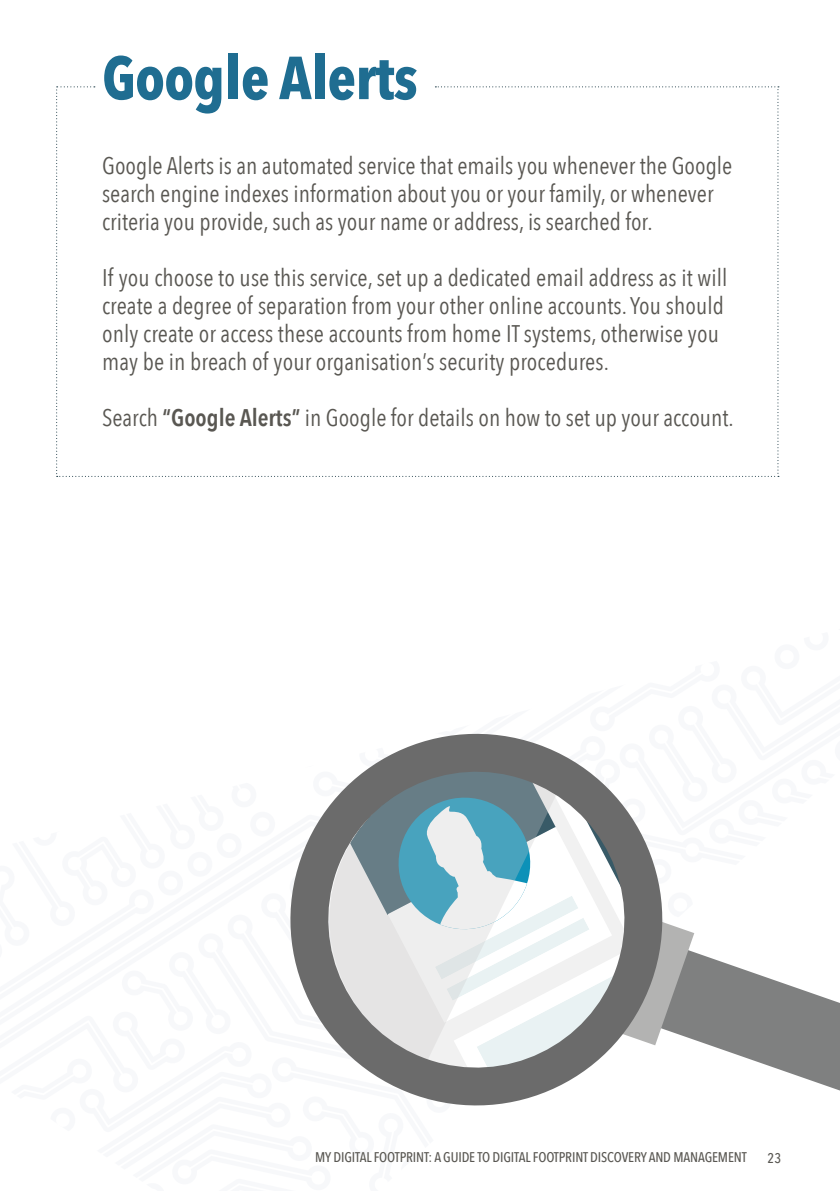
<style>
.page{position:relative;width:840px;height:1191px;background:#fff}
.page>*{position:absolute;margin:0;border:0;box-sizing:border-box;transform-origin:0 0}
.t1{font:700 60px "Avenir Next Condensed";letter-spacing:-.01em;color:#1f6d91}
.t2{font:24px/28px "Avenir Next Condensed";color:#595752}
.t3{font:500 14px "Avenir Next Condensed";letter-spacing:-.01em;color:#595752}
.s1{font-weight:600}
</style>
<div class="page">
<svg style="left:56px;top:86px;width:722px;height:391px"></svg>
<svg style="left:685px;top:930px;width:154px;height:160px"></svg>
<svg style="left:290px;top:733px;width:395px;height:373px"></svg>
<h1 class="t1" style="left:102px;top:41px;width:317px">Google Alerts</h1>
<p class="t2" style="left:102px;top:151px;width:631px">Google Alerts is an automated service that emails you whenever the Google search engine indexes information about you or your family, or whenever criteria you provide, such as your name or address, is searched for.</p>
<p class="t2" style="left:102px;top:263px;width:626px">If you choose to use this service, set up a dedicated email address as it will create a degree of separation from your other online accounts. You should only create or access these accounts from home IT systems, otherwise you may be in breach of your organisation’s security procedures.</p>
<p class="t2" style="left:102px;top:403px;width:632px">Search <span class="s1">“Google Alerts”</span> in Google for details on how to set up your account.</p>
<p class="t3" style="left:315px;top:1149px;width:433px">MY DIGITAL FOOTPRINT: A GUIDE TO DIGITAL FOOTPRINT DISCOVERY AND MANAGEMENT</p>
<p class="t3" style="left:767px;top:1149px;width:15px">23</p>
</div>
